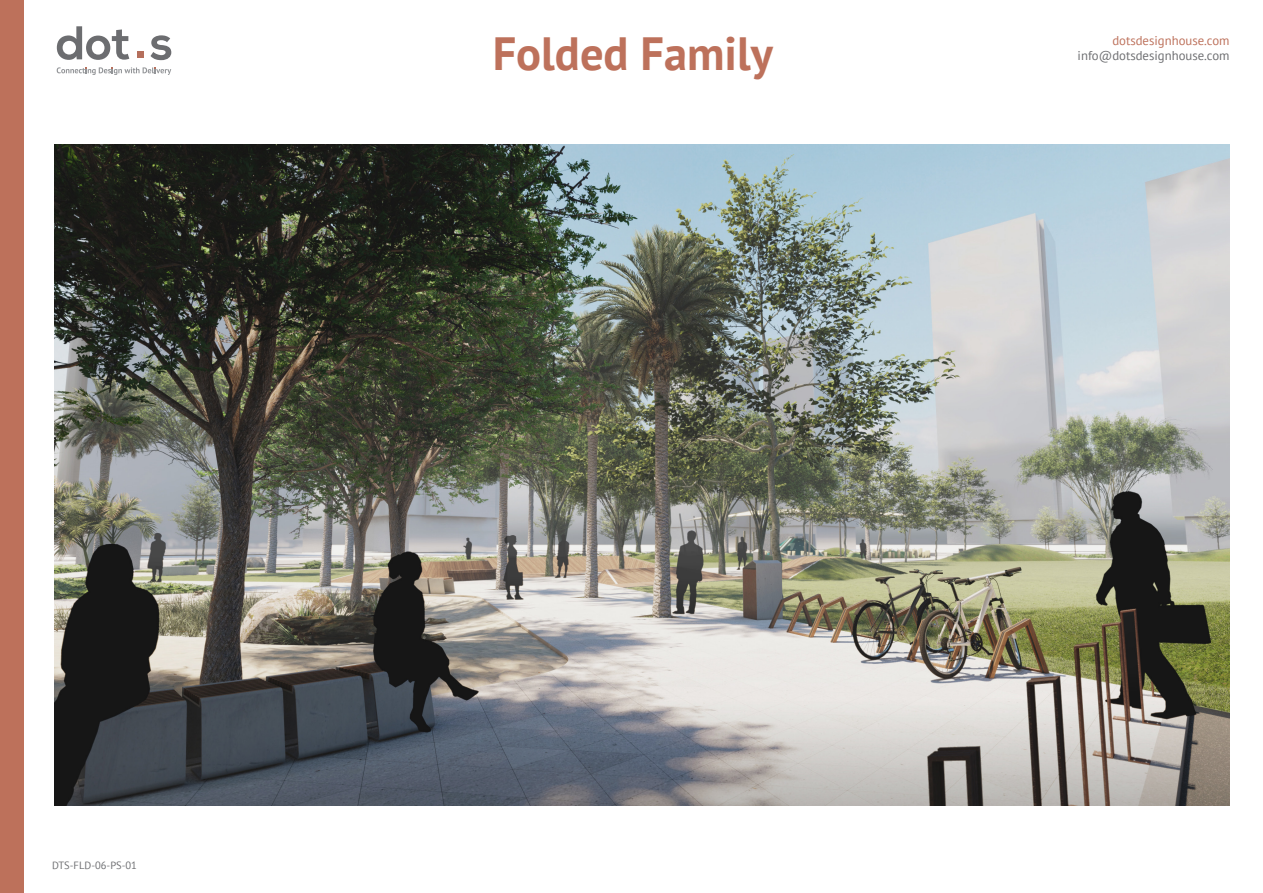
<style>
.page{position:relative;width:1263px;height:893px;background:#fff}
.page>*{position:absolute;margin:0;border:0;box-sizing:border-box;transform-origin:0 0}
.t1{font:700 46.5px "PT Sans";color:#bd715b}
.t2{font:12.75px "PT Sans";color:#6d6e71}
.t3{font:12.75px "PT Sans";color:#bd715b}
.t4{font:10.5px "PT Sans";color:#6d6e71}
</style>
<div class="page">
<div style="left:0;top:0;width:23px;height:893px;background:#bd715b"></div>
<svg style="left:57px;top:26px;width:72px;height:34px"></svg>
<svg style="left:150px;top:35px;width:21px;height:25px"></svg>
<div style="left:137px;top:51px;width:6px;height:7px;background:#b56f5c"></div>
<svg style="left:57px;top:67px;width:114px;height:8px"></svg>
<img style="left:54px;top:145px;width:1175px;height:661px">
<p class="t4" style="left:52px;top:858px;width:86px">DTS-FLD-06-PS-01</p>
<p class="t1" style="left:493px;top:23px;width:282px">Folded Family</p>
<p class="t3" style="left:1112px;top:32px;width:119px">dotsdesignhouse.com</p>
<p class="t2" style="left:1078px;top:47px;width:153px">info@dotsdesignhouse.com</p>
</div>
